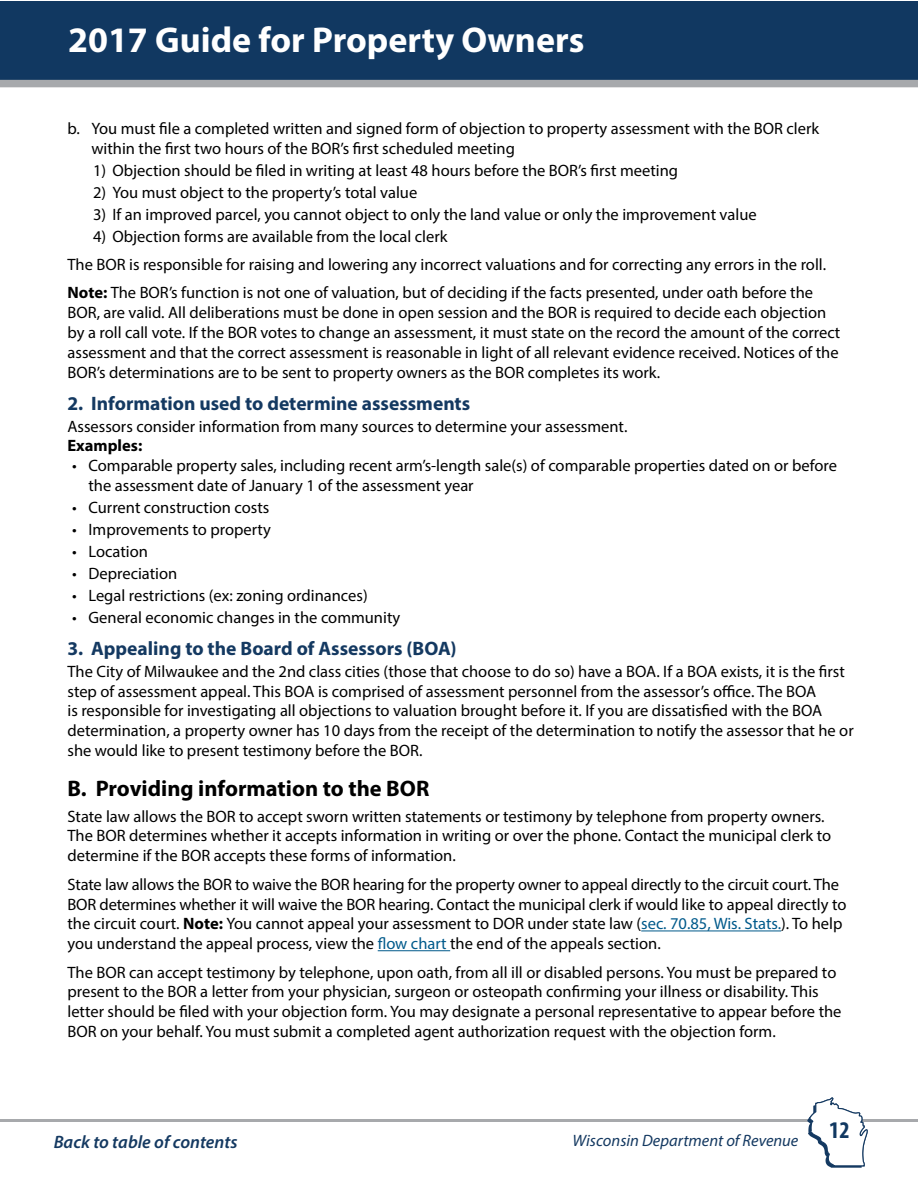
<style>
.page{position:relative;width:918px;height:1188px;background:#fff}
.page>*{position:absolute;margin:0;border:0;box-sizing:border-box;transform-origin:0 0}
.t1{font:700 36px "Myriad Pro";color:#fff}
.t2{font:700 condensed 24px "Myriad Pro";color:#113861}
.t3{font:700 22.5px "Myriad Pro";color:#000}
.t4{font:700 19.5px "Myriad Pro";color:#143961}
.t5{font:italic 600 18px "Myriad Pro";color:#143961}
.t6{font:16.5px/19.8px "Myriad Pro";color:#000}
.t7{font:italic 16.5px "Myriad Pro";color:#143961}
.t8{font:700 16.5px "Myriad Pro";color:#000}
.s1{font-weight:700}
.s2{color:#005a8b}
</style>
<div class="page">
<div style="left:1px;top:1px;width:917px;height:86px;background:#113861"></div>
<div style="left:0;top:80px;width:918px;height:7px;background:#a7a9ac"></div>
<hr style="left:0;top:1119px;width:918px;height:3px;background:#a7a9ac">
<svg style="left:807px;top:1097px;width:61px;height:71px"></svg>
<hr style="left:641px;top:931px;width:140px;height:1px;background:#005a8b">
<hr style="left:378px;top:950px;width:72px;height:1px;background:#005a8b">
<h1 class="t1" style="left:68px;top:17px;width:518px">2017 Guide for Property Owners</h1>
<p class="t6" style="left:92px;top:118px;width:729px;text-indent:-24px">b. You must file a completed written and signed form of objection to property assessment with the BOR clerk within the first two hours of the BOR’s first scheduled meeting</p>
<p class="t6" style="left:93px;top:160px;width:587px">1) Objection should be filed in writing at least 48 hours before the BOR’s first meeting</p>
<p class="t6" style="left:93px;top:182px;width:326px">2) You must object to the property’s total value</p>
<p class="t6" style="left:93px;top:204px;width:665px">3) If an improved parcel, you cannot object to only the land value or only the improvement value</p>
<p class="t6" style="left:68px;top:221px;width:760px;line-height:28.5px;text-indent:25px">4) Objection forms are available from the local clerk<br>The BOR is responsible for raising and lowering any incorrect valuations and for correcting any errors in the roll.<br><span class="s1">Note:</span> The BOR’s function is not one of valuation, but of deciding if the facts presented, under oath before the</p>
<p class="t6" style="left:68px;top:303px;width:774px">BOR, are valid. All deliberations must be done in open session and the BOR is required to decide each objection by a roll call vote. If the BOR votes to change an assessment, it must state on the record the amount of the correct assessment and that the correct assessment is reasonable in light of all relevant evidence received. Notices of the BOR’s determinations are to be sent to property owners as the BOR completes its work.</p>
<p class="t4" style="left:68px;top:390px;width:404px">2. Information used to determine assessments</p>
<p class="t6" style="left:68px;top:416px;width:561px">Assessors consider information from many sources to determine your assessment.</p>
<p class="t8" style="left:68px;top:435px;width:76px">Examples:</p>
<p class="t6" style="left:89px;top:456px;width:750px;text-indent:-16px">• Comparable property sales, including recent arm’s-length sale(s) of comparable properties dated on or before the assessment date of January 1 of the assessment year</p>
<p class="t6" style="left:72px;top:497px;width:199px">• Current construction costs</p>
<p class="t6" style="left:72px;top:519px;width:201px">• Improvements to property</p>
<p class="t6" style="left:72px;top:541px;width:77px">• Location</p>
<p class="t6" style="left:72px;top:563px;width:107px">• Depreciation</p>
<p class="t6" style="left:72px;top:585px;width:297px">• Legal restrictions (ex: zoning ordinances)</p>
<p class="t6" style="left:72px;top:607px;width:330px">• General economic changes in the community</p>
<p class="t4" style="left:68px;top:636px;width:391px">3. Appealing to the Board of Assessors (BOA)</p>
<p class="t6" style="left:68px;top:661px;width:788px">The City of Milwaukee and the 2nd class cities (those that choose to do so) have a BOA. If a BOA exists, it is the first step of assessment appeal. This BOA is comprised of assessment personnel from the assessor’s office. The BOA<br>is responsible for investigating all objections to valuation brought before it. If you are dissatisfied with the BOA determination, a property owner has 10 days from the receipt of the determination to notify the assessor that he or she would like to present testimony before the BOR.</p>
<h3 class="t3" style="left:68px;top:774px;width:363px">B. Providing information to the BOR</h3>
<p class="t6" style="left:68px;top:806px;width:765px">State law allows the BOR to accept sworn written statements or testimony by telephone from property owners.<br>The BOR determines whether it accepts information in writing or over the phone. Contact the municipal clerk to determine if the BOR accepts these forms of information.</p>
<p class="t6" style="left:68px;top:874px;width:780px">State law allows the BOR to waive the BOR hearing for the property owner to appeal directly to the circuit court. The BOR determines whether it will waive the BOR hearing. Contact the municipal clerk if would like to appeal directly to the circuit court. <span class="s1">Note:</span> You cannot appeal your assessment to DOR under state law (<span class="s2">sec. 70.85, Wis. Stats.</span>). To help you understand the appeal process, view the <span class="s2">flow chart</span> the end of the appeals section.</p>
<p class="t6" style="left:68px;top:962px;width:776px">The BOR can accept testimony by telephone, upon oath, from all ill or disabled persons. You must be prepared to present to the BOR a letter from your physician, surgeon or osteopath confirming your illness or disability. This letter should be filed with your objection form. You may designate a personal representative to appear before the BOR on your behalf. You must submit a completed agent authorization request with the objection form.</p>
<p class="t5" style="left:54px;top:1130px;width:185px">Back to table of contents</p>
<p class="t7" style="left:573px;top:1130px;width:227px">Wisconsin Department of Revenue</p>
<h2 class="t2" style="left:829px;top:1115px;width:22px">12</h2>
</div>
